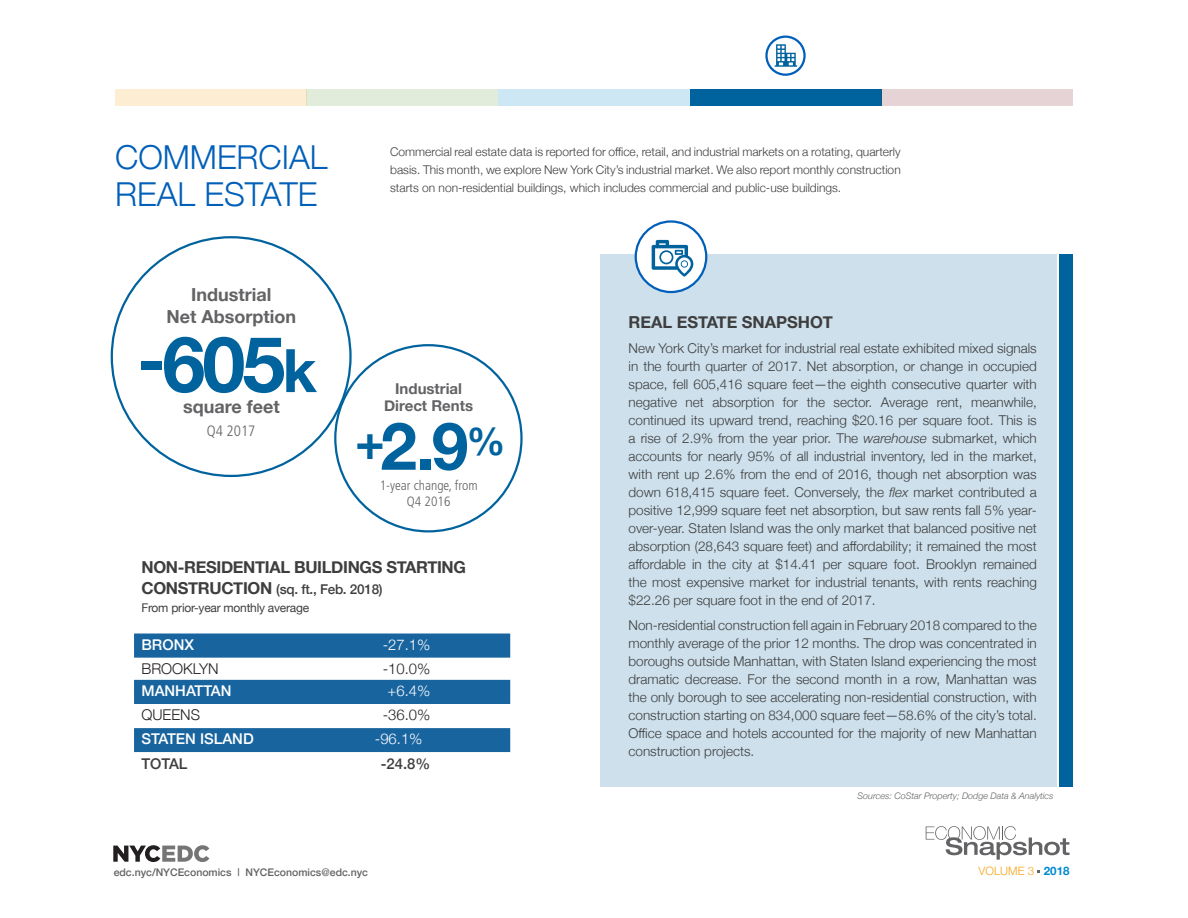
<style>
.page{position:relative;width:1188px;height:918px;background:#fff}
.page>*{position:absolute;margin:0;border:0;box-sizing:border-box;transform-origin:0 0}
.Body_Copy{font:700 77.55px "Helvetica Neue";color:#00639e}
.Body_Copy-2{font:700 66px "Helvetica Neue";color:#00639e}
.t1{font:300 33px "Helvetica Neue";color:#005fb9}
.Body_Copy-3{font:700 18px "Helvetica Neue";color:#636366}
.Callout{font:700 16.5px "Helvetica Neue";letter-spacing:-.02em;color:#3e3e3f}
.Callout-2{font:700 16.5px "Helvetica Neue";color:#3e3e3f}
.Body_Copy-4{font:700 15px/17.5px "Helvetica Neue";color:#636366;text-align:center}
.Body_Copy-5{font:300 condensed 15px "Frutiger";color:#636366}
.t2{font:500 14.85px "Helvetica Neue";color:#fff}
.t3{font:300 14.85px "Helvetica Neue";color:#231f20}
.t4{font:300 14.85px "Helvetica Neue";color:#fff}
.t5{font:500 14.85px "Helvetica Neue";color:#3e3e3f}
.Callout-3{font:300 13.5px/18px "Helvetica Neue";color:#3e3e3f;text-align:justify}
.Callout-4{font:500 13.5px "Helvetica Neue";letter-spacing:-.02em;color:#3e3e3f}
.Body_Copy-6{font:300 condensed 13.5px "Frutiger";color:#636366}
.Callout-5{font:300 12px/18px "Helvetica Neue";color:#3e3e3f;text-align:justify}
.Callout-6{font:12px "Helvetica Neue";letter-spacing:-.02em;color:#3e3e3f}
.t6{font:300 11.55px "Helvetica Neue";color:#f9a51b}
.t7{font:500 10.5px "Helvetica Neue";color:#636366}
.Body_Copy-7{font:italic 300 9px "Helvetica Neue";color:#636366}
.s1{font-size:69px}
.s2{font-size:60px}
.s3{font-weight:700;font-size:16.5px}
.s4{font-style:italic}
.s5{font-family:"Frutiger";font-weight:400}
.s6{font-weight:700;color:#0089cf}
</style>
<div class="page">
<svg style="left:926px;top:826px;width:144px;height:34px"></svg>
<svg style="left:113px;top:845px;width:96px;height:17px"></svg>
<div style="left:115px;top:89px;width:192px;height:17px;background:#fdedd2"></div>
<div style="left:307px;top:89px;width:191px;height:17px;background:#e1edda"></div>
<div style="left:690px;top:89px;width:191px;height:17px;background:#00639e"></div>
<div style="left:498px;top:89px;width:192px;height:17px;background:#cde7f5"></div>
<div style="left:600px;top:254px;width:457px;height:532px;background:#cde0eb"></div>
<div style="left:1060px;top:254px;width:13px;height:532px;background:#00639e"></div>
<div style="left:636px;top:222px;width:70px;height:70px;background:#fff;border-radius:50%"></div>
<div style="left:635px;top:220px;width:72px;height:73px;border:2px solid #005fb9;border-radius:50%"></div>
<svg style="left:652px;top:240px;width:41px;height:37px"></svg>
<div style="left:881px;top:89px;width:192px;height:17px;background:#e5d3d6"></div>
<div style="left:765px;top:36px;width:41px;height:40px;border:2px solid #005fb9;border-radius:50%"></div>
<svg style="left:775px;top:44px;width:22px;height:23px"></svg>
<div style="left:134px;top:634px;width:376px;height:24px;background:#18649f"></div>
<div style="left:134px;top:680px;width:376px;height:24px;background:#18649f"></div>
<svg style="left:134px;top:728px;width:376px;height:25px;background:#216aa2"></svg>
<p class="t1" style="left:115px;top:131px;width:214px">COMMERCIAL</p>
<p class="t1" style="left:115px;top:168px;width:204px">REAL ESTATE</p>
<p class="Callout-5" style="left:390px;top:142px;width:512px">Commercial real estate data is reported for office, retail, and industrial markets on a rotating, quarterly basis. This month, we explore New York City’s industrial market. We also report monthly construction starts on non-residential buildings, which includes commercial and public-use buildings.</p>
<p class="Body_Copy-3" style="left:191px;top:280px;width:82px">Industrial</p>
<p class="Body_Copy-3" style="left:167px;top:302px;width:131px">Net Absorption</p>
<p class="Body_Copy" style="left:137px;top:304px;width:181px"><span class="s1">-</span>605<span class="s2">k</span></p>
<p class="Body_Copy-3" style="left:183px;top:393px;width:98px">square feet</p>
<p class="Body_Copy-5" style="left:207px;top:422px;width:50px">Q4 2017</p>
<p class="Body_Copy-4" style="left:384px;top:380px;width:90px">Industrial<br>Direct Rents</p>
<p class="Body_Copy-2" style="left:355px;top:394px;width:152px"><sup>+</sup>2.9<sup>%</sup></p>
<p class="Body_Copy-6" style="left:380px;top:477px;width:99px">1-year change, from</p>
<p class="Body_Copy-6" style="left:407px;top:493px;width:45px">Q4 2016</p>
<p class="Callout" style="left:141px;top:554px;width:326px">NON-RESIDENTIAL BUILDINGS STARTING</p>
<p class="Callout-4" style="left:141px;top:578px;width:243px"><span class="s3">CONSTRUCTION</span> (sq. ft., Feb. 2018)</p>
<p class="Callout-6" style="left:141px;top:599px;width:169px">From prior-year monthly average</p>
<p class="t2" style="left:141px;top:633px;width:54px">BRONX</p>
<p class="t4" style="left:383px;top:633px;width:49px">-27.1%</p>
<p class="t3" style="left:141px;top:657px;width:79px">BROOKLYN</p>
<p class="t3" style="left:383px;top:657px;width:49px">-10.0%</p>
<p class="t2" style="left:141px;top:679px;width:91px">MANHATTAN</p>
<p class="t4" style="left:388px;top:679px;width:44px">+6.4%</p>
<p class="t3" style="left:141px;top:703px;width:60px">QUEENS</p>
<p class="t3" style="left:383px;top:703px;width:49px">-36.0%</p>
<p class="t2" style="left:141px;top:727px;width:114px">STATEN ISLAND</p>
<p class="t4" style="left:375px;top:727px;width:49px">-96.1%</p>
<p class="t5" style="left:141px;top:751px;width:47px">TOTAL</p>
<p class="t5" style="left:381px;top:751px;width:51px">-24.8%</p>
<p class="Callout-2" style="left:629px;top:309px;width:206px">REAL ESTATE SNAPSHOT</p>
<p class="Callout-3" style="left:629px;top:338px;width:410px">New York City’s market for industrial real estate exhibited mixed signals in the fourth quarter of 2017. Net absorption, or change in occupied space, fell 605,416 square feet—the eighth consecutive quarter with negative net absorption for the sector. Average rent, meanwhile, continued its upward trend, reaching $20.16 per square foot. This is a rise of 2.9% from the year prior. The <span class="s4">warehouse</span> submarket, which accounts for nearly 95% of all industrial inventory, led in the market, with rent up 2.6% from the end of 2016, though net absorption was down 618,415 square feet. Conversely, the <span class="s4">flex</span> market contributed a positive 12,999 square feet net absorption, but saw rents fall 5% year&shy;over-year. Staten Island was the only market that balanced positive net absorption (28,643 square feet) and affordability; it remained the most affordable in the city at $14.41 per square foot. Brooklyn remained the most expensive market for industrial tenants, with rents reaching $22.26 per square foot in the end of 2017.</p>
<p class="Callout-3" style="left:629px;top:615px;width:410px">Non-residential construction fell again in February 2018 compared to the monthly average of the prior 12 months. The drop was concentrated in boroughs outside Manhattan, with Staten Island experiencing the most dramatic decrease. For the second month in a row, Manhattan was the only borough to see accelerating non-residential construction, with construction starting on 834,000 square feet—58.6% of the city’s total.<br>Office space and hotels accounted for the majority of new Manhattan construction projects.</p>
<p class="Body_Copy-7" style="left:858px;top:788px;width:197px">Sources: CoStar Property; Dodge Data &amp; Analytics</p>
<p class="t7" style="left:114px;top:864px;width:256px">edc.nyc/NYCEconomics <span class="s5">|</span> NYCEconomics@edc.nyc</p>
<p class="t6" style="left:979px;top:862px;width:92px">VOLUME 3 <span class="s6">2018</span></p>
</div>
